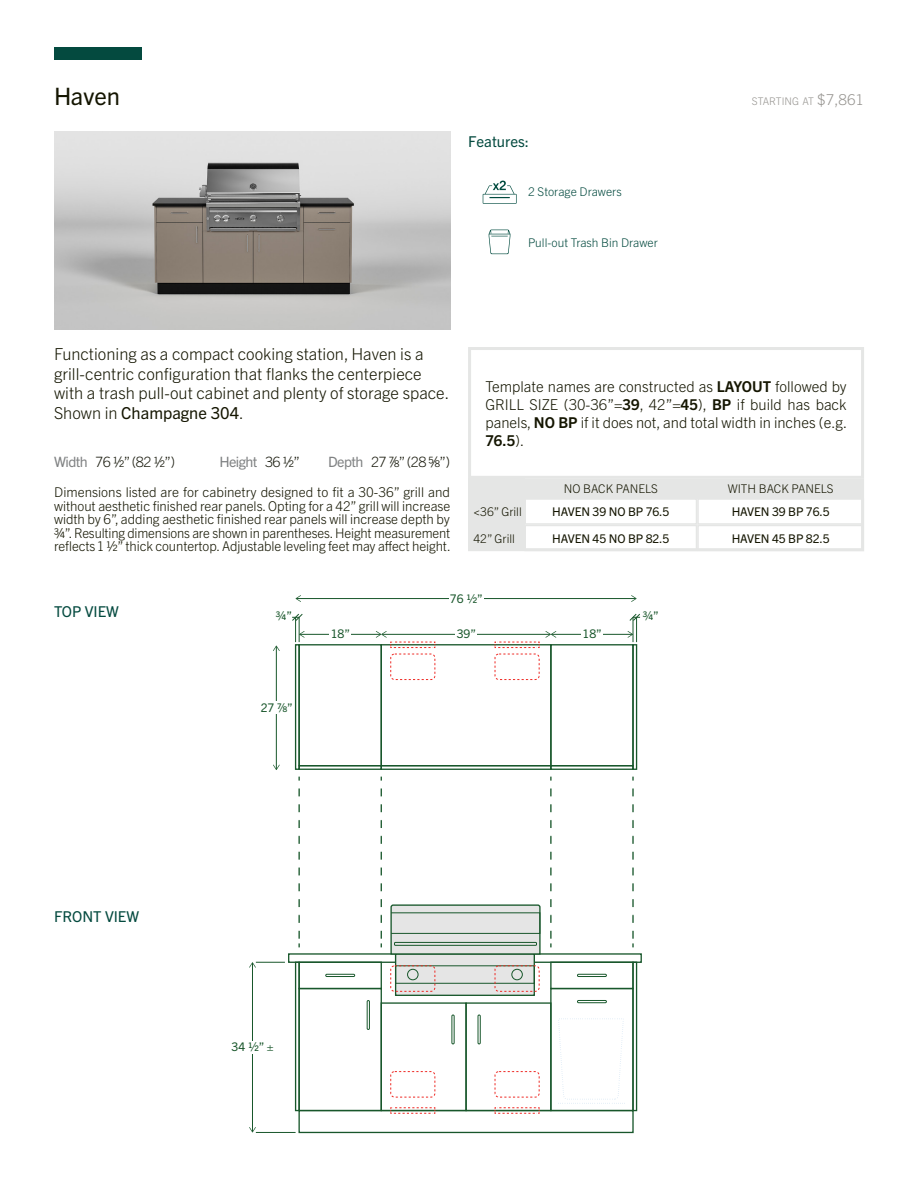
<style>
.page{position:relative;width:918px;height:1188px;background:#fff}
.page>*{position:absolute;margin:0;border:0;box-sizing:border-box;transform-origin:0 0}
.t1{font:24px "Trade Gothic Next LT Pro";color:#141500}
.t2{font:300 16.5px/19.8px "Trade Gothic Next LT Pro";color:#141500}
.t3{font:300 15px/18px "Trade Gothic Next LT Pro";color:#141500;text-align:justify}
.t4{font:15px "Trade Gothic Next LT Pro";color:#044a3f}
.t5{font:300 14.25px "Trade Gothic Next LT Pro";color:#1a1b0e}
.t6{font:14.25px "Trade Gothic Next LT Pro";letter-spacing:-.04em;color:#808283}
.t7{font:300 13.5px/13.5px "Trade Gothic Next LT Pro";letter-spacing:-.005em;color:#141500;text-align:justify}
.t8{font:12px "Trade Gothic Next LT Pro";letter-spacing:-.01em;color:#141500}
.t9{font:300 12px "Trade Gothic Next LT Pro";color:#141500}
.t10{font:300 12px "Trade Gothic Next LT Pro";color:#044a3f}
.t11{font:12px "Trade Gothic Next LT Pro";color:#1a572c}
.t12{font:300 10.5px "Trade Gothic Next LT Pro";color:#969490}
.s1{font-size:15px}
.s2{font-weight:400}
.s3{font-weight:400;color:#808283}
.s4{font-weight:300;color:#1a1b0e}
.s5{font-weight:700}
</style>
<div class="page">
<svg style="left:489px;top:230px;width:21px;height:24px"></svg>
<svg style="left:482px;top:180px;width:35px;height:24px"></svg>
<img style="left:54px;top:131px;width:396px;height:199px">
<div style="left:54px;top:47px;width:88px;height:13px;background:#044a3f"></div>
<div style="left:298px;top:1110px;width:336px;height:23px;border:1px solid #18572b"></div>
<div style="left:298px;top:644px;width:84px;height:122px;border:1px solid #18572b"></div>
<div style="left:298px;top:765px;width:84px;height:5px;border:1px solid #18572b"></div>
<div style="left:381px;top:644px;width:171px;height:122px;border:1px solid #18572b"></div>
<div style="left:381px;top:765px;width:171px;height:5px;border:1px solid #18572b"></div>
<div style="left:550px;top:644px;width:84px;height:122px;border:1px solid #18572b"></div>
<div style="left:550px;top:765px;width:84px;height:5px;border:1px solid #18572b"></div>
<hr style="left:300px;top:634px;width:80px;height:1px;background:#18572b">
<div style="left:330px;top:628px;width:21px;height:13px;background:#fff"></div>
<hr style="left:382px;top:634px;width:168px;height:1px;background:#18572b">
<div style="left:456px;top:628px;width:21px;height:13px;background:#fff"></div>
<div style="left:298px;top:988px;width:84px;height:123px;border:1px solid #18572b"></div>
<hr style="left:296px;top:598px;width:340px;height:1px;background:#18572b">
<svg style="left:296px;top:595px;width:5px;height:7px"></svg>
<svg style="left:631px;top:595px;width:6px;height:7px"></svg>
<div style="left:449px;top:592px;width:34px;height:13px;background:#fff"></div>
<hr style="left:552px;top:634px;width:80px;height:1px;background:#18572b">
<div style="left:581px;top:628px;width:21px;height:13px;background:#fff"></div>
<div style="left:295px;top:644px;width:5px;height:126px;border:1px solid #18572b"></div>
<div style="left:632px;top:644px;width:5px;height:126px;border:1px solid #18572b"></div>
<div style="left:298px;top:962px;width:84px;height:27px;border:1px solid #18572b"></div>
<div style="left:381px;top:1002px;width:86px;height:109px;border:1px solid #18572b"></div>
<div style="left:295px;top:962px;width:5px;height:149px;border:1px solid #18572b"></div>
<div style="left:632px;top:962px;width:5px;height:149px;border:1px solid #18572b"></div>
<hr style="left:276px;top:646px;width:1px;height:123px;background:#18572b">
<svg style="left:273px;top:765px;width:7px;height:5px"></svg>
<svg style="left:273px;top:646px;width:7px;height:5px"></svg>
<div style="left:260px;top:702px;width:33px;height:12px;background:#fff"></div>
<hr style="left:252px;top:963px;width:1px;height:169px;background:#18572b">
<svg style="left:249px;top:1127px;width:7px;height:5px"></svg>
<div style="left:236px;top:1041px;width:33px;height:13px;background:#fff"></div>
<div style="left:465px;top:1002px;width:87px;height:109px;border:1px solid #18572b"></div>
<div style="left:550px;top:962px;width:84px;height:27px;border:1px solid #18572b"></div>
<div style="left:550px;top:988px;width:84px;height:123px;border:1px solid #18572b"></div>
<div style="left:288px;top:953px;width:108px;height:10px;border:1px solid #18572b"></div>
<div style="left:534px;top:953px;width:108px;height:10px;border:1px solid #18572b"></div>
<div style="left:325px;top:974px;width:30px;height:3px;border:1px solid #18572b"></div>
<div style="left:367px;top:1000px;width:3px;height:30px;border:1px solid #18572b"></div>
<div style="left:452px;top:1015px;width:2px;height:29px;border:1px solid #18572b"></div>
<div style="left:478px;top:1015px;width:3px;height:29px;border:1px solid #18572b"></div>
<div style="left:577px;top:974px;width:30px;height:3px;border:1px solid #18572b"></div>
<div style="left:577px;top:1000px;width:30px;height:3px;border:1px solid #18572b"></div>
<svg style="left:292px;top:613px;width:13px;height:29px"></svg>
<svg style="left:249px;top:962px;width:36px;height:6px"></svg>
<hr style="left:256px;top:1132px;width:40px;height:1px;background:#18572b">
<svg style="left:628px;top:613px;width:13px;height:29px"></svg>
<div style="left:396px;top:954px;width:138px;height:41px;background:#e5e5e5"></div>
<div style="left:395px;top:953px;width:140px;height:43px;border:1px solid #18572b"></div>
<div style="left:395px;top:965px;width:140px;height:19px;border:1px solid #18572b"></div>
<svg style="left:390px;top:904px;width:151px;height:51px;background:#d4d9d5"></svg>
<div style="left:391px;top:912px;width:149px;height:22px;border:1px solid #18572b"></div>
<div style="left:394px;top:942px;width:143px;height:4px;border:1px solid #18572b"></div>
<div style="left:407px;top:969px;width:11px;height:11px;border:1px solid #18572b;border-radius:50%"></div>
<div style="left:511px;top:969px;width:12px;height:11px;border:1px solid #18572b;border-radius:50%"></div>
<svg style="left:298px;top:788px;width:2px;height:159px"></svg>
<svg style="left:381px;top:788px;width:1px;height:159px"></svg>
<svg style="left:550px;top:788px;width:2px;height:159px"></svg>
<svg style="left:632px;top:788px;width:2px;height:159px"></svg>
<div style="left:495px;top:965px;width:44px;height:27px;border:1px dashed #ee2924;border-radius:4px"></div>
<div style="left:390px;top:965px;width:45px;height:27px;border:1px dashed #ee2924;border-radius:4px"></div>
<div style="left:390px;top:1071px;width:45px;height:26px;border:1px dashed #ee2924;border-radius:4px"></div>
<div style="left:495px;top:654px;width:44px;height:26px;border:1px dashed #ee2924;border-radius:4px"></div>
<div style="left:390px;top:654px;width:45px;height:26px;border:1px dashed #ee2924;border-radius:4px"></div>
<svg style="left:494px;top:631px;width:62px;height:17px"></svg>
<svg style="left:376px;top:631px;width:60px;height:17px"></svg>
<svg style="left:494px;top:1107px;width:46px;height:7px"></svg>
<svg style="left:390px;top:1107px;width:46px;height:7px"></svg>
<div style="left:495px;top:1071px;width:44px;height:26px;border:1px dashed #ee2924;border-radius:4px"></div>
<svg style="left:558px;top:1018px;width:67px;height:86px"></svg>
<div style="left:468px;top:479px;width:396px;height:19px;background:#e5e6e5"></div>
<div style="left:468px;top:479px;width:56px;height:72px;background:#e5e6e5"></div>
<div style="left:524px;top:498px;width:173px;height:27px;border:2px solid #e5e6e5"></div>
<div style="left:524px;top:525px;width:173px;height:26px;border:2px solid #e5e6e5"></div>
<div style="left:697px;top:498px;width:167px;height:27px;border:2px solid #e5e6e5"></div>
<div style="left:697px;top:525px;width:167px;height:26px;border:2px solid #e5e6e5"></div>
<div style="left:468px;top:347px;width:396px;height:132px;border:3px solid #e5e6e5"></div>
<div style="left:468px;top:479px;width:396px;height:72px;border:3px solid #e5e6e5"></div>
<h1 class="t1" style="left:54px;top:79px;width:67px">Haven</h1>
<p class="t4" style="left:468px;top:131px;width:63px">Features:</p>
<p class="t10" style="left:528px;top:183px;width:95px">2 Storage Drawers</p>
<p class="t10" style="left:528px;top:234px;width:131px">Pull-out Trash Bin Drawer</p>
<p class="t12" style="left:752px;top:93px;width:114px">STARTING AT <span class="s1">$7,861</span></p>
<p class="t2" style="left:54px;top:343px;width:397px">Functioning as a compact cooking station, Haven is a grill-centric configuration that flanks the centerpiece with a trash pull-out cabinet and plenty of storage space.<br>Shown in <span class="s2">Champagne 304</span>.</p>
<p class="t5" style="left:54px;top:452px;width:123px"><span class="s3">Width</span> 76 1/2” (82 1/2”)</p>
<p class="t6" style="left:219px;top:452px;width:82px">Height <span class="s4">36 1/2”</span></p>
<p class="t5" style="left:328px;top:452px;width:123px"><span class="s3">Depth</span> 27 7/8” (28 5/8”)</p>
<p class="t7" style="left:54px;top:485px;width:398px">Dimensions listed are for cabinetry designed to fit a 30-36” grill and without aesthetic finished rear panels. Opting for a 42” grill will increase width by 6”, adding aesthetic finished rear panels will increase depth by 3/4”. Resulting dimensions are shown in parentheses. Height measurement reflects 1 1/2” thick countertop. Adjustable leveling feet may affect height.</p>
<p class="t3" style="left:485px;top:376px;width:363px">Template names are constructed as <span class="s5">LAYOUT</span> followed by GRILL SIZE (30-36”=<span class="s5">39</span>, 42”=<span class="s5">45</span>), <span class="s5">BP</span> if build has back panels, <span class="s5">NO BP</span> if it does not, and total width in inches (e.g.<br><span class="s5">76.5</span>).</p>
<p class="t9" style="left:473px;top:503px;width:50px">&lt;36” Grill</p>
<p class="t9" style="left:473px;top:530px;width:43px">42” Grill</p>
<p class="t9" style="left:564px;top:480px;width:95px">NO BACK PANELS</p>
<p class="t9" style="left:728px;top:480px;width:107px">WITH BACK PANELS</p>
<p class="t8" style="left:552px;top:503px;width:119px">HAVEN 39 NO BP 76.5</p>
<p class="t8" style="left:732px;top:503px;width:99px">HAVEN 39 BP 76.5</p>
<p class="t8" style="left:552px;top:530px;width:119px">HAVEN 45 NO BP 82.5</p>
<p class="t8" style="left:732px;top:530px;width:99px">HAVEN 45 BP 82.5</p>
<p class="t4" style="left:54px;top:602px;width:66px">TOP VIEW</p>
<p class="t4" style="left:54px;top:906px;width:87px">FRONT VIEW</p>
<p class="t11" style="left:276px;top:608px;width:18px">¾”</p>
<p class="t11" style="left:261px;top:699px;width:34px">27 ⅞”</p>
<p class="t11" style="left:450px;top:590px;width:34px">76 ½”</p>
<p class="t11" style="left:331px;top:626px;width:21px">18”</p>
<p class="t11" style="left:457px;top:626px;width:21px">39”</p>
<p class="t11" style="left:232px;top:1039px;width:44px">34 ½” ±</p>
<p class="t11" style="left:583px;top:626px;width:21px">18”</p>
<p class="t11" style="left:643px;top:608px;width:18px">¾”</p>
</div>
